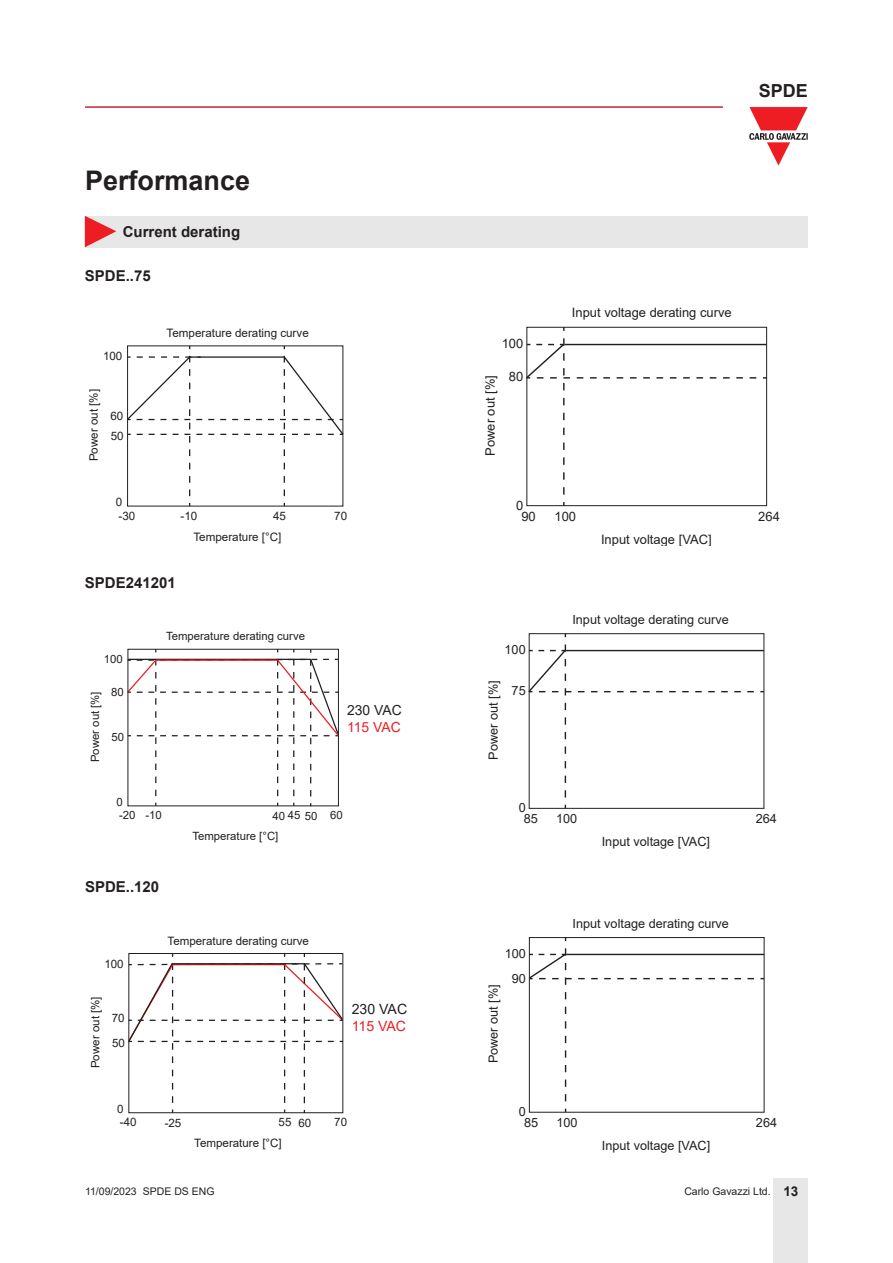
<style>
.page{position:relative;width:893px;height:1263px;background:#fff}
.page>*{position:absolute;margin:0;border:0;box-sizing:border-box;transform-origin:0 0}
.Titolo01{font:700 27px "Arial";color:#231f20}
.t1{font:700 18px "Arial";color:#231f20}
.Testo{font:700 15px "Arial";color:#231f20}
.Titolo03{font:700 15px "Arial";color:#231f20}
.t2{font:14.1px/17px "Arial";color:#231f20}
.t3{font:13.95px/16.6px "Arial";color:#231f20}
.t4{font:12.9px "Arial";color:#231f20}
.t5{font:12.75px "Arial";color:#231f20}
.t6{font:11.7px "Arial";color:#231f20}
.t7{font:11.55px "Arial";color:#231f20}
.t8{font:11.4px "Arial";color:#231f20}
.t9{font:10.5px "Arial";color:#231f20}
.s1{color:#ee1d23}
.s2{font-weight:700;font-size:13.5px}
</style>
<div class="page">
<hr style="left:85px;top:106px;width:638px;height:2px;background:#c42633">
<div style="left:774px;top:1178px;width:34px;height:85px;background:#e7e7e8"></div>
<svg style="left:749px;top:107px;width:59px;height:59px"></svg>
<div style="left:85px;top:216px;width:723px;height:31px;background:#e7e7e8"></div>
<svg style="left:85px;top:216px;width:31px;height:31px"></svg>
<svg style="left:127px;top:355px;width:217px;height:151px"></svg>
<svg style="left:526px;top:338px;width:240px;height:168px"></svg>
<hr style="left:564px;top:344px;width:202px;height:1px;background:#231f20">
<svg style="left:127px;top:649px;width:210px;height:157px"></svg>
<div style="left:128px;top:649px;width:211px;height:157px;border:1px solid #231f20"></div>
<svg style="left:128px;top:953px;width:216px;height:160px"></svg>
<svg style="left:528px;top:644px;width:236px;height:164px"></svg>
<hr style="left:566px;top:650px;width:198px;height:1px;background:#231f20">
<svg style="left:528px;top:948px;width:236px;height:164px"></svg>
<hr style="left:566px;top:954px;width:198px;height:1px;background:#231f20">
<p class="Titolo01" style="left:85px;top:161px;width:167px">Performance</p>
<p class="Titolo03" style="left:123px;top:221px;width:119px">Current derating</p>
<p class="Testo" style="left:85px;top:265px;width:67px">SPDE..75</p>
<p class="t6" style="left:103px;top:348px;width:21px">100</p>
<p class="t6" style="left:86px;top:461px;width:74px;rotate:-90deg">Power out [%]</p>
<p class="t6" style="left:110px;top:408px;width:14px">60</p>
<p class="t6" style="left:111px;top:428px;width:14px">50</p>
<p class="t6" style="left:116px;top:494px;width:8px">0</p>
<p class="t6" style="left:167px;top:325px;width:144px">Temperature derating curve</p>
<p class="t6" style="left:119px;top:508px;width:18px">-30</p>
<p class="t6" style="left:273px;top:508px;width:14px">45</p>
<p class="t6" style="left:334px;top:508px;width:14px">70</p>
<p class="t6" style="left:193px;top:528px;width:90px">Temperature [°C]</p>
<p class="t6" style="left:180px;top:508px;width:18px">-10</p>
<p class="Testo" style="left:85px;top:572px;width:92px">SPDE241201</p>
<p class="t8" style="left:104px;top:651px;width:20px">100</p>
<p class="t8" style="left:111px;top:684px;width:14px">80</p>
<p class="t8" style="left:87px;top:762px;width:72px;rotate:-90deg">Power out [%]</p>
<p class="t8" style="left:111px;top:729px;width:14px">50</p>
<p class="t8" style="left:117px;top:794px;width:8px">0</p>
<p class="t8" style="left:166px;top:629px;width:140px">Temperature derating curve</p>
<p class="t3" style="left:347px;top:702px;width:56px">230 VAC<br><span class="s1">115 VAC</span></p>
<p class="t8" style="left:119px;top:807px;width:18px">-20</p>
<p class="t8" style="left:272px;top:808px;width:47px">40 45 50</p>
<p class="t8" style="left:330px;top:807px;width:14px">60</p>
<p class="t8" style="left:192px;top:828px;width:88px">Temperature [°C]</p>
<p class="t8" style="left:146px;top:808px;width:18px">-10</p>
<p class="Testo" style="left:85px;top:876px;width:76px">SPDE..120</p>
<p class="t7" style="left:104px;top:956px;width:21px">100</p>
<p class="t7" style="left:87px;top:1068px;width:73px;rotate:-90deg">Power out [%]</p>
<p class="t7" style="left:112px;top:1010px;width:14px">70</p>
<p class="t7" style="left:112px;top:1035px;width:14px">50</p>
<p class="t7" style="left:117px;top:1101px;width:8px">0</p>
<p class="t7" style="left:168px;top:932px;width:143px">Temperature derating curve</p>
<p class="t2" style="left:352px;top:1000px;width:57px">230 VAC<br><span class="s1">115 VAC</span></p>
<p class="t7" style="left:120px;top:1114px;width:18px">-40</p>
<p class="t7" style="left:279px;top:1114px;width:14px">55</p>
<p class="t7" style="left:334px;top:1114px;width:14px">70</p>
<p class="t7" style="left:194px;top:1135px;width:89px">Temperature [°C]</p>
<p class="t7" style="left:165px;top:1114px;width:18px">-25</p>
<p class="t7" style="left:298px;top:1115px;width:14px">60</p>
<p class="t9" style="left:85px;top:1183px;width:131px">11/09/2023 SPDE DS ENG</p>
<h2 class="t1" style="left:759px;top:78px;width:51px">SPDE</h2>
<p class="t4" style="left:502px;top:334px;width:23px">100</p>
<p class="t4" style="left:481px;top:456px;width:82px;rotate:-90deg">Power out [%]</p>
<p class="t4" style="left:509px;top:368px;width:16px">80</p>
<p class="t4" style="left:516px;top:496px;width:9px">0</p>
<p class="t4" style="left:521px;top:508px;width:16px">90</p>
<p class="t4" style="left:572px;top:304px;width:161px">Input voltage derating curve</p>
<p class="t4" style="left:554px;top:508px;width:23px">100</p>
<p class="t4" style="left:758px;top:508px;width:23px">264</p>
<p class="t4" style="left:601px;top:531px;width:112px">Input voltage [VAC]</p>
<p class="t5" style="left:505px;top:641px;width:23px">100</p>
<p class="t5" style="left:484px;top:759px;width:80px;rotate:-90deg">Power out [%]</p>
<p class="t5" style="left:512px;top:681px;width:16px">75</p>
<p class="t5" style="left:519px;top:799px;width:9px">0</p>
<p class="t5" style="left:524px;top:810px;width:16px">85</p>
<p class="t5" style="left:572px;top:610px;width:158px">Input voltage derating curve</p>
<p class="t5" style="left:556px;top:810px;width:23px">100</p>
<p class="t5" style="left:756px;top:810px;width:23px">264</p>
<p class="t5" style="left:602px;top:833px;width:110px">Input voltage [VAC]</p>
<p class="t5" style="left:505px;top:944px;width:23px">100</p>
<p class="t5" style="left:485px;top:1063px;width:80px;rotate:-90deg">Power out [%]</p>
<p class="t5" style="left:512px;top:970px;width:16px">90</p>
<p class="t5" style="left:519px;top:1103px;width:9px">0</p>
<p class="t5" style="left:524px;top:1114px;width:16px">85</p>
<p class="t5" style="left:573px;top:914px;width:158px">Input voltage derating curve</p>
<p class="t5" style="left:556px;top:1114px;width:23px">100</p>
<p class="t5" style="left:756px;top:1114px;width:23px">264</p>
<p class="t5" style="left:602px;top:1137px;width:110px">Input voltage [VAC]</p>
<p class="t9" style="left:684px;top:1183px;width:116px">Carlo Gavazzi Ltd. <span class="s2">13</span></p>
</div>
